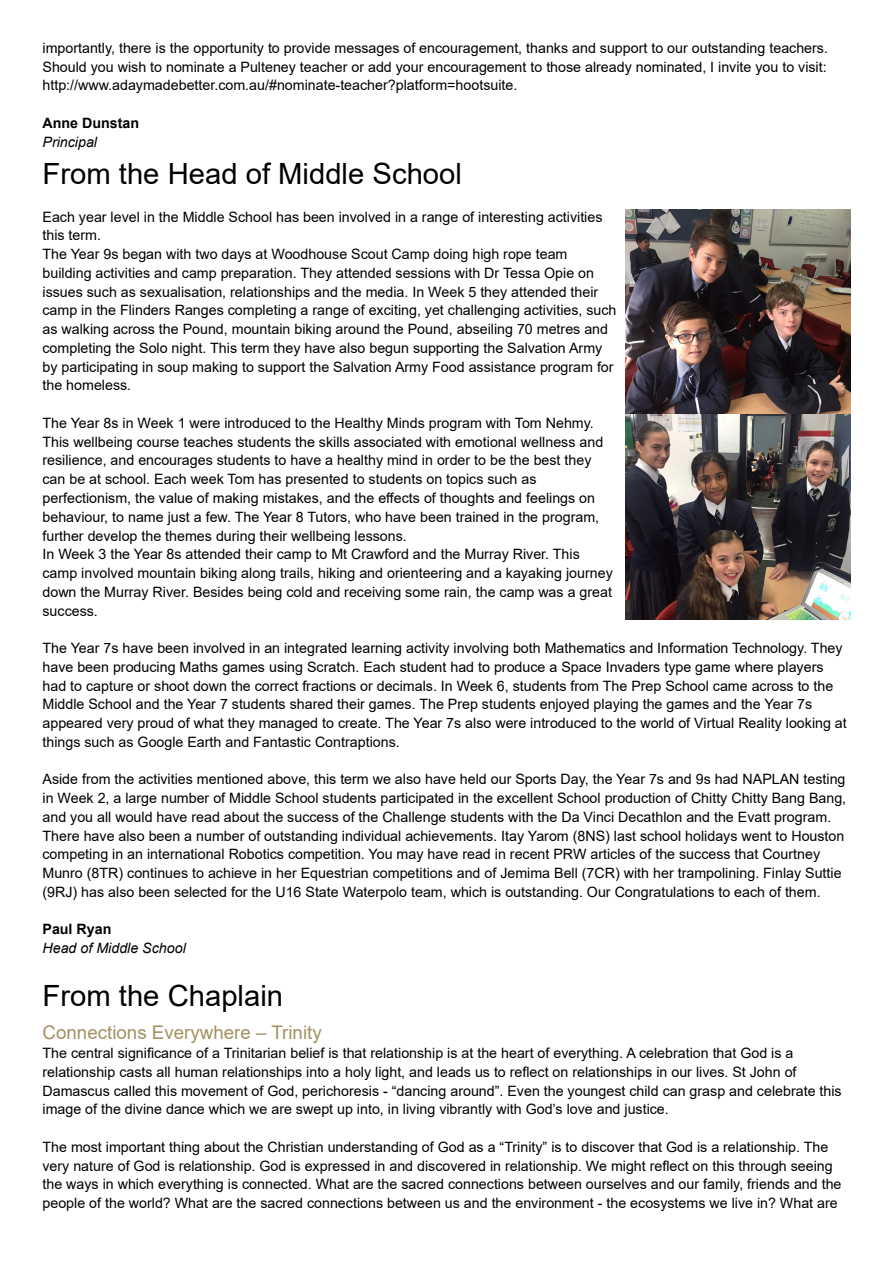
<style>
.page{position:relative;width:893px;height:1263px;background:#fff}
.page>*{position:absolute;margin:0;border:0;box-sizing:border-box;transform-origin:0 0}
.t1{font:29.25px "Arial";color:#000}
.t2{font:18.75px "Arial";color:#a39161}
.t3{font:14.25px/18.8px "Arial";color:#000}
.t4{font:italic 14.25px "Arial";color:#000}
.t5{font:700 14.25px "Arial";color:#000}
</style>
<div class="page">
<img style="left:625px;top:209px;width:225px;height:410px">
<p class="t3" style="left:43px;top:38px;width:787px;text-align:justify">importantly, there is the opportunity to provide messages of encouragement, thanks and support to our outstanding teachers.<br>Should you wish to nominate a Pulteney teacher or add your encouragement to those already nominated, I invite you to visit: http://www.adaymadebetter.com.au/#nominate-teacher?platform=hootsuite.</p>
<p class="t5" style="left:43px;top:113px;width:98px">Anne Dunstan</p>
<p class="t4" style="left:43px;top:132px;width:56px">Principal</p>
<h1 class="t1" style="left:43px;top:154px;width:421px">From the Head of Middle School</h1>
<p class="t3" style="left:43px;top:207px;width:576px">Each year level in the Middle School has been involved in a range of interesting activities this term.<br>The Year 9s began with two days at Woodhouse Scout Camp doing high rope team building activities and camp preparation. They attended sessions with Dr Tessa Opie on issues such as sexualisation, relationships and the media. In Week 5 they attended their camp in the Flinders Ranges completing a range of exciting, yet challenging activities, such as walking across the Pound, mountain biking around the Pound, abseiling 70 metres and completing the Solo night. This term they have also begun supporting the Salvation Army by participating in soup making to support the Salvation Army Food assistance program for the homeless.</p>
<p class="t3" style="left:43px;top:413px;width:572px">The Year 8s in Week 1 were introduced to the Healthy Minds program with Tom Nehmy.<br>This wellbeing course teaches students the skills associated with emotional wellness and resilience, and encourages students to have a healthy mind in order to be the best they can be at school. Each week Tom has presented to students on topics such as perfectionism, the value of making mistakes, and the effects of thoughts and feelings on behaviour, to name just a few. The Year 8 Tutors, who have been trained in the program, further develop the themes during their wellbeing lessons.<br>In Week 3 the Year 8s attended their camp to Mt Crawford and the Murray River. This camp involved mountain biking along trails, hiking and orienteering and a kayaking journey down the Murray River. Besides being cold and receiving some rain, the camp was a great success.</p>
<p class="t3" style="left:43px;top:638px;width:806px">The Year 7s have been involved in an integrated learning activity involving both Mathematics and Information Technology. They have been producing Maths games using Scratch. Each student had to produce a Space Invaders type game where players had to capture or shoot down the correct fractions or decimals. In Week 6, students from The Prep School came across to the Middle School and the Year 7 students shared their games. The Prep students enjoyed playing the games and the Year 7s appeared very proud of what they managed to create. The Year 7s also were introduced to the world of Virtual Reality looking at things such as Google Earth and Fantastic Contraptions.</p>
<p class="t3" style="left:43px;top:770px;width:805px">Aside from the activities mentioned above, this term we also have held our Sports Day, the Year 7s and 9s had NAPLAN testing in Week 2, a large number of Middle School students participated in the excellent School production of Chitty Chitty Bang Bang, and you all would have read about the success of the Challenge students with the Da Vinci Decathlon and the Evatt program.<br>There have also been a number of outstanding individual achievements. Itay Yarom (8NS) last school holidays went to Houston competing in an international Robotics competition. You may have read in recent PRW articles of the success that Courtney Munro (8TR) continues to achieve in her Equestrian competitions and of Jemima Bell (7CR) with her trampolining. Finlay Suttie (9RJ) has also been selected for the U16 State Waterpolo team, which is outstanding. Our Congratulations to each of them.</p>
<p class="t5" style="left:43px;top:919px;width:70px">Paul Ryan</p>
<p class="t4" style="left:43px;top:939px;width:145px">Head of Middle School</p>
<h1 class="t1" style="left:43px;top:975px;width:242px">From the Chaplain</h1>
<h2 class="t2" style="left:43px;top:1020px;width:281px">Connections Everywhere – Trinity</h2>
<p class="t3" style="left:43px;top:1043px;width:801px">The central significance of a Trinitarian belief is that relationship is at the heart of everything. A celebration that God is a relationship casts all human relationships into a holy light, and leads us to reflect on relationships in our lives. St John of Damascus called this movement of God, perichoresis - “dancing around”. Even the youngest child can grasp and celebrate this image of the divine dance which we are swept up into, in living vibrantly with God’s love and justice.</p>
<p class="t3" style="left:43px;top:1137px;width:800px">The most important thing about the Christian understanding of God as a “Trinity” is to discover that God is a relationship. The very nature of God is relationship. God is expressed in and discovered in relationship. We might reflect on this through seeing the ways in which everything is connected. What are the sacred connections between ourselves and our family, friends and the people of the world? What are the sacred connections between us and the environment - the ecosystems we live in? What are</p>
</div>
